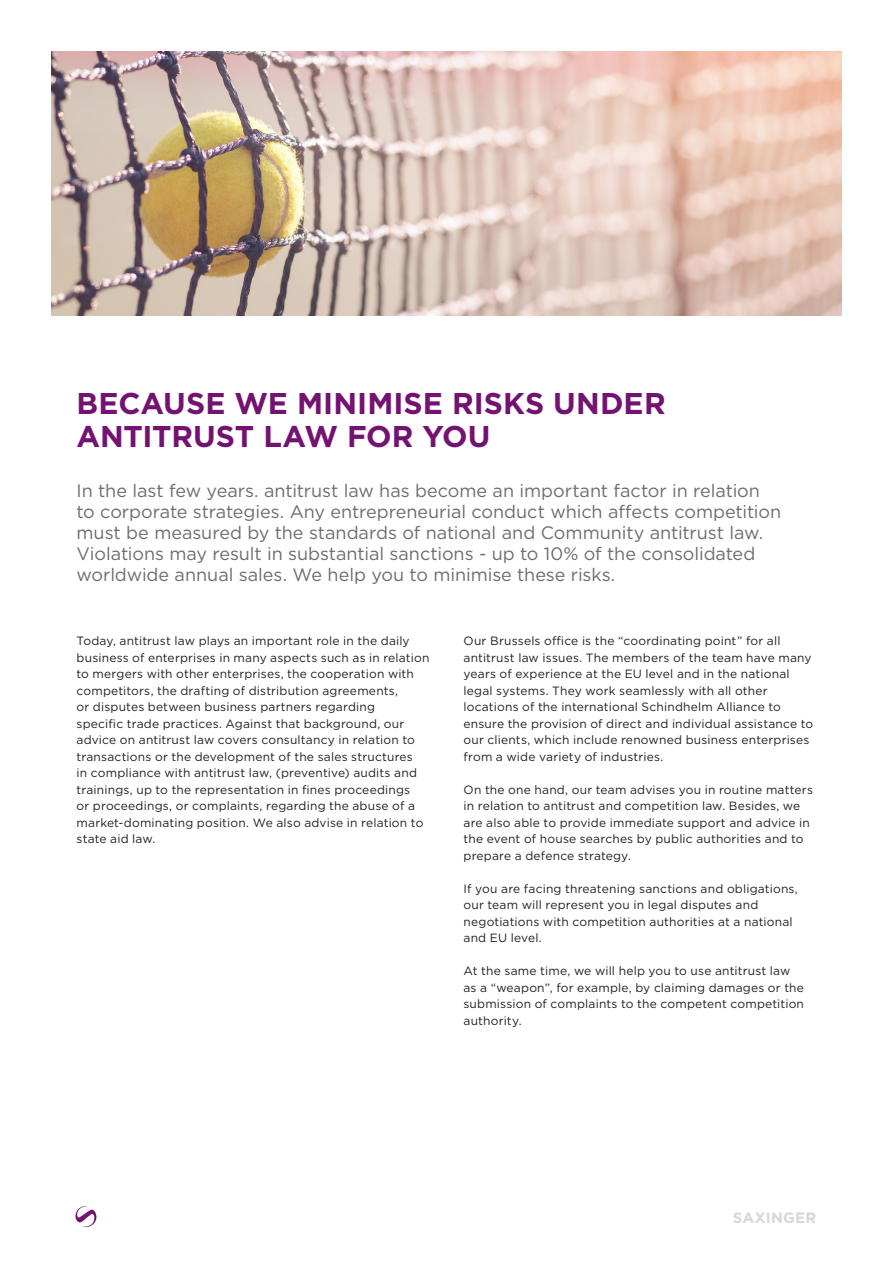
<style>
.page{position:relative;width:893px;height:1263px;background:#fff}
.page>*{position:absolute;margin:0;border:0;box-sizing:border-box;transform-origin:0 0}
.t1{font:700 30px/33px "Gotham";color:#741272}
.Überschrift{font:18px/21px "Gotham";letter-spacing:-.005em;color:#6c6d70}
.t2{font:700 15px "Gotham";letter-spacing:.015em;color:#d6d7d9}
.Text{font:12px/16.5px "Gotham";letter-spacing:.015em;color:#231f20}
</style>
<div class="page">
<svg style="left:75px;top:1206px;width:22px;height:21px"></svg>
<img style="left:51px;top:51px;width:791px;height:264px">
<h2 class="t1" style="left:77px;top:387px;width:591px">BECAUSE WE MINIMISE RISKS UNDER<br>ANTITRUST LAW FOR YOU</h2>
<p class="Überschrift" style="left:77px;top:479px;width:706px">In the last few years. antitrust law has become an important factor in relation to corporate strategies. Any entrepreneurial conduct which affects competition must be measured by the standards of national and Community antitrust law.<br>Violations may result in substantial sanctions - up to 10% of the consolidated worldwide annual sales. We help you to minimise these risks.</p>
<p class="Text" style="left:77px;top:632px;width:354px">Today, antitrust law plays an important role in the daily business of enterprises in many aspects such as in relation to mergers with other enterprises, the cooperation with competitors, the drafting of distribution agreements,<br>or disputes between business partners regarding<br>specific trade practices. Against that background, our advice on antitrust law covers consultancy in relation to transactions or the development of the sales structures<br>in compliance with antitrust law, (preventive) audits and trainings, up to the representation in fines proceedings<br>or proceedings, or complaints, regarding the abuse of a market-dominating position. We also advise in relation to state aid law.</p>
<p class="Text" style="left:463px;top:632px;width:351px">Our Brussels office is the “coordinating point” for all antitrust law issues. The members of the team have many years of experience at the EU level and in the national legal systems. They work seamlessly with all other locations of the international Schindhelm Alliance to ensure the provision of direct and individual assistance to our clients, which include renowned business enterprises from a wide variety of industries.</p>
<p class="Text" style="left:463px;top:781px;width:351px">On the one hand, our team advises you in routine matters in relation to antitrust and competition law. Besides, we are also able to provide immediate support and advice in the event of house searches by public authorities and to prepare a defence strategy.</p>
<p class="Text" style="left:463px;top:880px;width:336px">If you are facing threatening sanctions and obligations, our team will represent you in legal disputes and negotiations with competition authorities at a national and EU level.</p>
<p class="Text" style="left:463px;top:962px;width:342px">At the same time, we will help you to use antitrust law as a “weapon”, for example, by claiming damages or the submission of complaints to the competent competition authority.</p>
<p class="t2" style="left:733px;top:1207px;width:85px">SAXINGER</p>
</div>
